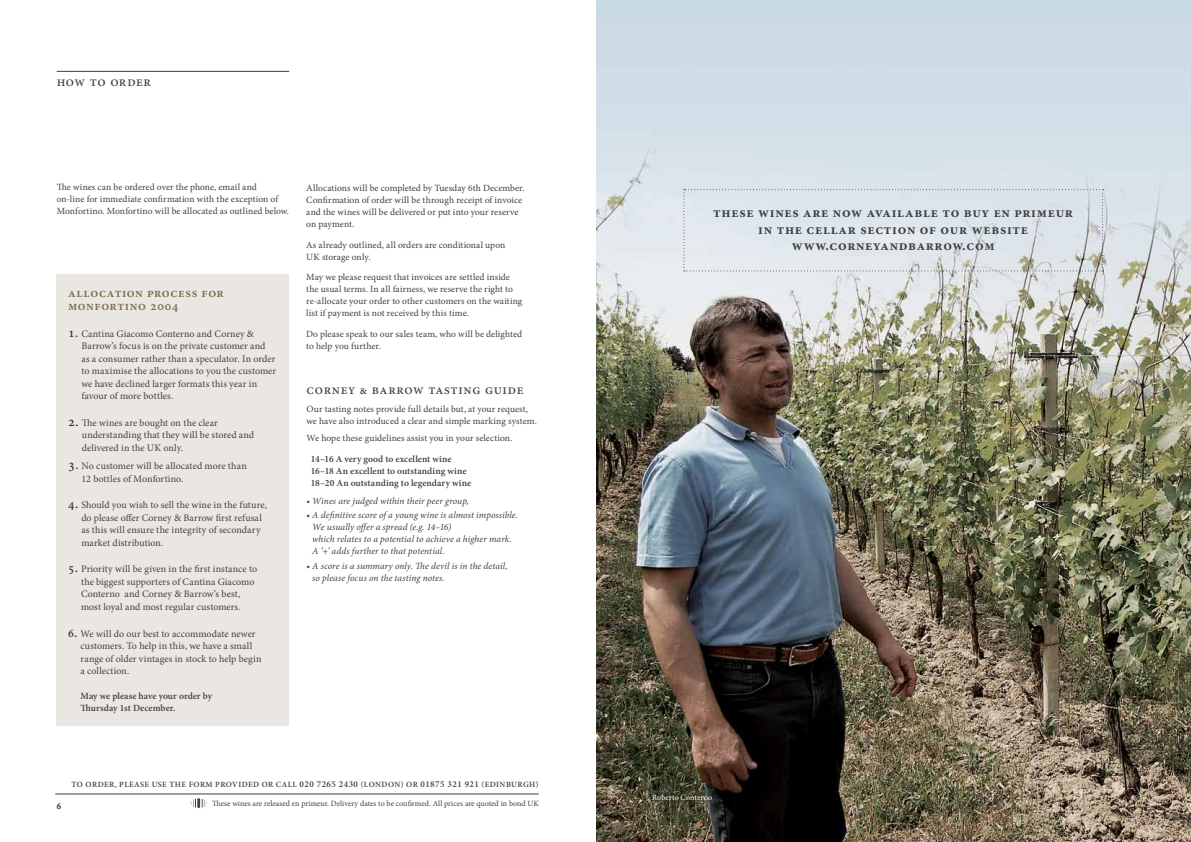
<style>
.page{position:relative;width:1191px;height:842px;background:#fff}
.page>*{position:absolute;margin:0;border:0;box-sizing:border-box;transform-origin:0 0}
.t1{font:700 14px/16.8px "Minion Pro";letter-spacing:.05em;color:#414042;text-align:center}
.t2{font:500 14px "Minion Pro";letter-spacing:.045em;color:#414042}
.t3{font:600 13px/13px "Minion Pro";letter-spacing:.045em;color:#7c6d52}
.t4{font:10px/12.5px "Minion Pro";letter-spacing:.005em;color:#414042}
.t5{font:9.5px/12px "Minion Pro";letter-spacing:.005em;color:#414042}
.t6{font:italic 9.5px/12px "Minion Pro";letter-spacing:.005em;color:#414042}
.t7{font:600 9.5px/12px "Minion Pro";color:#414042}
.t8{font:9px "Minion Pro";color:#414042}
.t9{font:8px "Minion Pro";color:#414042}
.t10{font:600 8px "Minion Pro";letter-spacing:.055em;color:#414042}
.t11{font:8px "Minion Pro";letter-spacing:.01em;color:#fff}
.s1{font-weight:500;font-size:14px;color:#2e2e2f}
.s2{font-weight:500;font-size:14px}
.s3{font-weight:500;font-size:13px;color:#2e2e2f}
.s4{font-weight:500;font-size:12px;color:#2e2e2f}
.s5{font-size:12px}
.s6{font-size:9px}
</style>
<div class="page">
<svg style="left:190px;top:798px;width:17px;height:11px"></svg>
<hr style="left:55px;top:794px;width:484px;height:1px;background:#414042">
<img style="left:596px;top:0;width:595px;height:842px">
<svg style="left:683px;top:189px;width:420px;height:82px;background:#dce3e8"></svg>
<hr style="left:57px;top:71px;width:232px;height:1px;background:#414042">
<div style="left:57px;top:274px;width:232px;height:452px;background:#eae7e2"></div>
<div style="left:648px;top:789px;width:69px;height:16px;background:#000;opacity:.95"></div>
<h1 class="t2" style="left:57px;top:72px;width:96px">how to order</h1>
<p class="t5" style="left:57px;top:181px;width:234px">The wines can be ordered over the phone, email and<br>on-line for immediate confirmation with the exception of<br>Monfortino. Monfortino will be allocated as outlined below.</p>
<p class="t5" style="left:306px;top:182px;width:220px">Allocations will be completed by Tuesday 6th December.<br>Confirmation of order will be through receipt of invoice and the wines will be delivered or put into your reserve on payment.</p>
<p class="t5" style="left:306px;top:239px;width:201px">As already outlined, all orders are conditional upon<br>UK storage only.</p>
<p class="t5" style="left:306px;top:271px;width:218px">May we please request that invoices are settled inside the usual terms. In all fairness, we reserve the right to re-allocate your order to other customers on the waiting list if payment is not received by this time.</p>
<p class="t5" style="left:306px;top:328px;width:217px">Do please speak to our sales team, who will be delighted to help you further.</p>
<h2 class="t3" style="left:68px;top:286px;width:157px">allocation process for monfortino 2004</h2>
<p class="t4" style="left:81px;top:327px;width:196px;text-indent:-13px"><span class="s1">1</span><span class="s2">.</span> Cantina Giacomo Conterno and Corney &amp; Barrow’s focus is on the private customer and<br>as a consumer rather than a speculator. In order to maximise the allocations to you the customer we have declined larger formats this year in favour of more bottles.</p>
<p class="t4" style="left:82px;top:416px;width:174px;text-indent:-14px"><span class="s1">2.</span> The wines are bought on the clear understanding that they will be stored and delivered in the UK only.</p>
<p class="t4" style="left:82px;top:460px;width:167px;text-indent:-14px"><span class="s1">3</span><span class="s2">.</span> No customer will be allocated more than<br>12 bottles of Monfortino.</p>
<p class="t4" style="left:81px;top:499px;width:187px;text-indent:-13px"><span class="s3">4</span><span class="s1">.</span> Should you wish to sell the wine in the future, do please offer Corney &amp; Barrow first refusal as this will ensure the integrity of secondary market distribution.</p>
<p class="t4" style="left:81px;top:563px;width:178px;text-indent:-13px"><span class="s3">5</span><span class="s1">.</span> Priority will be given in the first instance to the biggest supporters of Cantina Giacomo Conterno and Corney &amp; Barrow’s best, most loyal and most regular customers.</p>
<p class="t4" style="left:80px;top:627px;width:182px;text-indent:-12px"><span class="s4">6</span><span class="s1">.</span> We will do our best to accommodate newer customers. To help in this, we have a small range of older vintages in stock to help begin a collection.</p>
<p class="t7" style="left:80px;top:689px;width:133px">May we please have your order by<br>Thursday 1st December.</p>
<h1 class="t2" style="left:306px;top:380px;width:218px">corney <span class="s5">&amp;</span> barrow tasting guide</h1>
<p class="t5" style="left:306px;top:403px;width:232px">Our tasting notes provide full details but, at your request, we have also introduced a clear and simple marking system.</p>
<p class="t5" style="left:306px;top:432px;width:207px">We hope these guidelines assist you in your selection.</p>
<p class="t7" style="left:311px;top:453px;width:162px">14–16 A very good to excellent wine<br>16–18 An excellent to outstanding wine<br>18–20 An outstanding to legendary wine</p>
<p class="t6" style="left:306px;top:494px;width:164px">• Wines are judged within their peer group,</p>
<p class="t6" style="left:312px;top:509px;width:207px;text-indent:-6px">• A definitive score of a young wine is almost impossible.<br>We usually offer a spread (e.g. 14–16)<br>which relates to a potential to achieve a higher mark.<br>A ‘+’ adds further to that potential.</p>
<p class="t6" style="left:312px;top:560px;width:197px;text-indent:-6px">• A score is a summary only. The devil is in the detail, so please focus on the tasting notes.</p>
<p class="t10" style="left:72px;top:778px;width:468px">to order, please use the form provided or call <span class="s6">020 7265 2430</span> (london) or <span class="s6">01875 321 921</span> (edinburgh)</p>
<p class="t8" style="left:57px;top:800px;width:6px">6</p>
<p class="t9" style="left:212px;top:797px;width:328px">These wines are released en primeur. Delivery dates to be confirmed. All prices are quoted in bond UK</p>
<h1 class="t1" style="left:713px;top:204px;width:361px">these wines are now available to buy en primeur in the cellar section of our website www.corneyandbarrow.com</h1>
<p class="t11" style="left:652px;top:792px;width:62px">Roberto Conterno</p>
</div>
